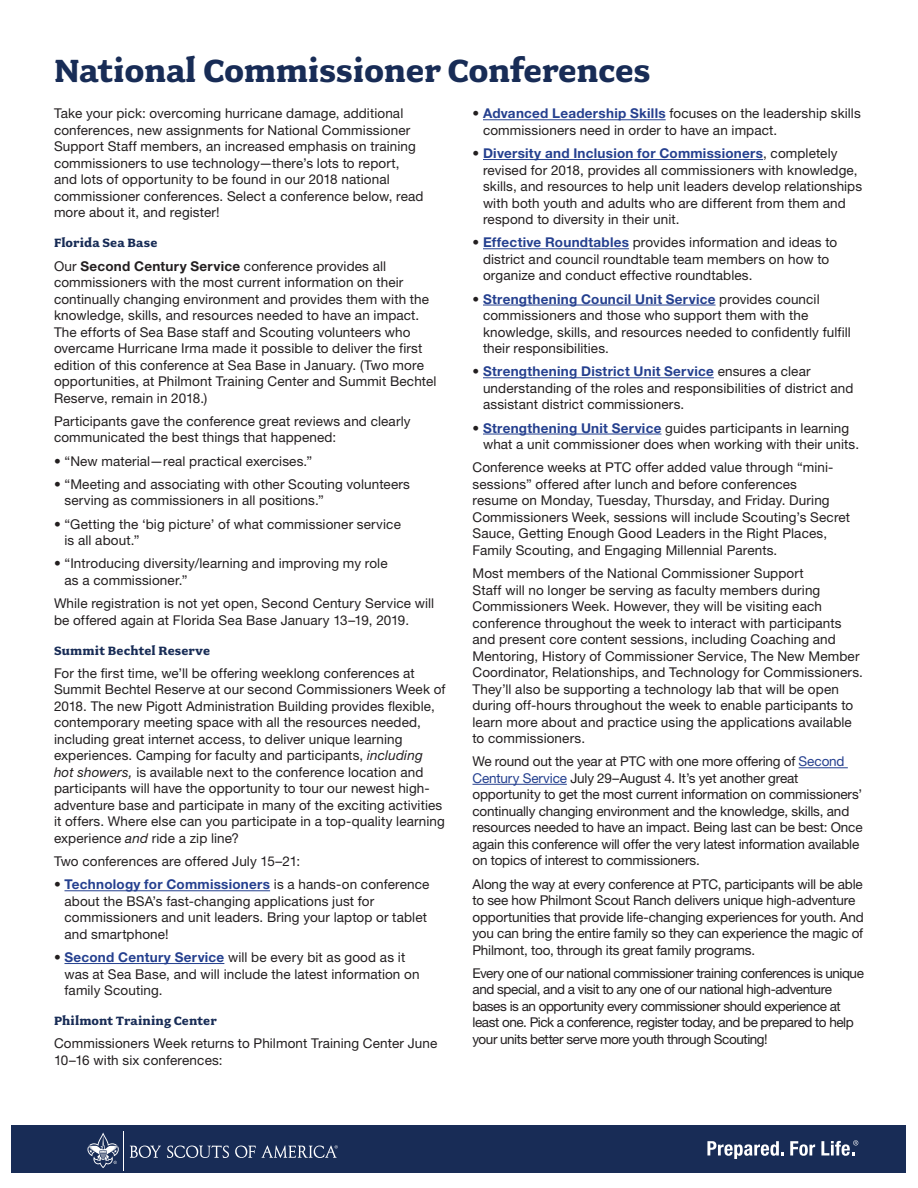
<style>
.page{position:relative;width:918px;height:1188px;background:#fff}
.page>*{position:absolute;margin:0;border:0;box-sizing:border-box;transform-origin:0 0}
.t1{font:700 36px "Fairplex Wide";letter-spacing:-.01em;color:#182c56}
.t2{font:13.5px/16.5px "Helvetica Neue LT Std";letter-spacing:.01em;color:#231f20}
.t3{font:13.5px/16.5px "Helvetica Neue LT Std";letter-spacing:-.01em;color:#231f20}
.t4{font:13.5px/16.5px "Helvetica Neue LT Std";letter-spacing:-.03em;color:#231f20}
.t5{font:700 13.5px "Fairplex Wide";letter-spacing:.01em;color:#182c56}
.s1{font-weight:700}
.s2{font-style:italic}
.s3{font-weight:700;color:#25408f}
.s4{color:#25408f}
</style>
<div class="page">
<div style="left:12px;top:1126px;width:894px;height:47px;background:#182c56"></div>
<svg style="left:87px;top:1133px;width:32px;height:35px"></svg>
<hr style="left:123px;top:1131px;width:1px;height:40px;background:#fff">
<svg style="left:130px;top:1146px;width:31px;height:12px"></svg>
<svg style="left:167px;top:1146px;width:62px;height:12px"></svg>
<svg style="left:235px;top:1146px;width:21px;height:12px"></svg>
<svg style="left:262px;top:1145px;width:76px;height:13px"></svg>
<svg style="left:707px;top:1141px;width:77px;height:18px"></svg>
<svg style="left:790px;top:1141px;width:25px;height:15px"></svg>
<svg style="left:821px;top:1140px;width:37px;height:16px"></svg>
<hr style="left:65px;top:890px;width:205px;height:1px;background:#25408f">
<hr style="left:65px;top:963px;width:159px;height:1px;background:#25408f">
<hr style="left:483px;top:119px;width:183px;height:1px;background:#25408f">
<hr style="left:483px;top:159px;width:280px;height:1px;background:#25408f">
<hr style="left:483px;top:248px;width:146px;height:1px;background:#25408f">
<hr style="left:483px;top:305px;width:233px;height:1px;background:#25408f">
<hr style="left:483px;top:377px;width:231px;height:1px;background:#25408f">
<hr style="left:483px;top:434px;width:178px;height:1px;background:#25408f">
<hr style="left:799px;top:767px;width:49px;height:1px;background:#25408f">
<hr style="left:472px;top:784px;width:95px;height:1px;background:#25408f">
<h1 class="t1" style="left:54px;top:50px;width:598px">National Commissioner Conferences</h1>
<p class="t2" style="left:54px;top:105px;width:371px">Take your pick: overcoming hurricane damage, additional conferences, new assignments for National Commissioner Support Staff members, an increased emphasis on training commissioners to use technology—there’s lots to report, and lots of opportunity to be found in our 2018 national commissioner conferences. Select a conference below, read more about it, and register!</p>
<p class="t5" style="left:54px;top:235px;width:105px">Florida Sea Base</p>
<p class="t2" style="left:54px;top:257px;width:384px">Our <span class="s1">Second Century Service</span> conference provides all commissioners with the most current information on their continually changing environment and provides them with the knowledge, skills, and resources needed to have an impact.<br>The efforts of Sea Base staff and Scouting volunteers who overcame Hurricane Irma made it possible to deliver the first edition of this conference at Sea Base in January. (Two more opportunities, at Philmont Training Center and Summit Bechtel Reserve, remain in 2018.)</p>
<p class="t2" style="left:54px;top:413px;width:358px">Participants gave the conference great reviews and clearly communicated the best things that happened:</p>
<p class="t2" style="left:54px;top:452px;width:260px">• “New material—real practical exercises.”</p>
<p class="t2" style="left:65px;top:476px;width:347px;text-indent:-11px">• “Meeting and associating with other Scouting volunteers serving as commissioners in all positions.”</p>
<p class="t2" style="left:65px;top:515px;width:338px;text-indent:-11px">• “Getting the ‘big picture’ of what commissioner service is all about.”</p>
<p class="t2" style="left:65px;top:555px;width:325px;text-indent:-11px">• “Introducing diversity/learning and improving my role as a commissioner.”</p>
<p class="t2" style="left:54px;top:595px;width:382px">While registration is not yet open, Second Century Service will be offered again at Florida Sea Base January 13–19, 2019.</p>
<p class="t5" style="left:54px;top:643px;width:158px">Summit Bechtel Reserve</p>
<p class="t2" style="left:54px;top:665px;width:393px">For the first time, we’ll be offering weeklong conferences at Summit Bechtel Reserve at our second Commissioners Week of 2018. The new Pigott Administration Building provides flexible, contemporary meeting space with all the resources needed, including great internet access, to deliver unique learning experiences. Camping for faculty and participants, <span class="s2">including hot showers,</span> is available next to the conference location and participants will have the opportunity to tour our newest high&shy;adventure base and participate in many of the exciting activities it offers. Where else can you participate in a top-quality learning experience <span class="s2">and</span> ride a zip line?</p>
<p class="t2" style="left:54px;top:853px;width:248px">Two conferences are offered July 15–21:</p>
<p class="t2" style="left:65px;top:876px;width:367px;text-indent:-11px">• <span class="s3">Technology for Commissioners</span> is a hands-on conference about the BSA’s fast-changing applications just for commissioners and unit leaders. Bring your laptop or tablet and smartphone!</p>
<p class="t2" style="left:65px;top:949px;width:357px;text-indent:-11px">• <span class="s3">Second Century Service</span> will be every bit as good as it was at Sea Base, and will include the latest information on family Scouting.</p>
<p class="t5" style="left:54px;top:1013px;width:164px">Philmont Training Center</p>
<p class="t2" style="left:54px;top:1035px;width:385px">Commissioners Week returns to Philmont Training Center June<br>10–16 with six conferences:</p>
<p class="t2" style="left:483px;top:105px;width:379px;text-indent:-11px">• <span class="s3">Advanced Leadership Skills</span> focuses on the leadership skills commissioners need in order to have an impact.</p>
<p class="t2" style="left:483px;top:145px;width:381px;text-indent:-11px">• <span class="s3">Diversity and Inclusion for Commissioners</span>, completely revised for 2018, provides all commissioners with knowledge, skills, and resources to help unit leaders develop relationships with both youth and adults who are different from them and respond to diversity in their unit.</p>
<p class="t2" style="left:483px;top:234px;width:356px;text-indent:-11px">• <span class="s3">Effective Roundtables</span> provides information and ideas to district and council roundtable team members on how to organize and conduct effective roundtables.</p>
<p class="t2" style="left:483px;top:290px;width:369px;text-indent:-11px">• <span class="s3">Strengthening Council Unit Service</span> provides council commissioners and those who support them with the knowledge, skills, and resources needed to confidently fulfill their responsibilities.</p>
<p class="t2" style="left:483px;top:363px;width:372px;text-indent:-11px">• <span class="s3">Strengthening District Unit Service</span> ensures a clear understanding of the roles and responsibilities of district and assistant district commissioners.</p>
<p class="t2" style="left:483px;top:419px;width:378px;text-indent:-11px">• <span class="s3">Strengthening Unit Service</span> guides participants in learning what a unit commissioner does when working with their units.</p>
<p class="t2" style="left:472px;top:459px;width:379px">Conference weeks at PTC offer added value through “mini&shy;sessions” offered after lunch and before conferences<br>resume on Monday, Tuesday, Thursday, and Friday. During Commissioners Week, sessions will include Scouting’s Secret Sauce, Getting Enough Good Leaders in the Right Places, Family Scouting, and Engaging Millennial Parents.</p>
<p class="t2" style="left:472px;top:565px;width:392px">Most members of the National Commissioner Support<br>Staff will no longer be serving as faculty members during Commissioners Week. However, they will be visiting each conference throughout the week to interact with participants and present core content sessions, including Coaching and Mentoring, History of Commissioner Service, The New Member Coordinator, Relationships, and Technology for Commissioners.<br>They’ll also be supporting a technology lab that will be open during off-hours throughout the week to enable participants to learn more about and practice using the applications available to commissioners.</p>
<p class="t3" style="left:472px;top:753px;width:392px">We round out the year at PTC with one more offering of <span class="s4">Second Century Service</span> July 29–August 4. It’s yet another great opportunity to get the most current information on commissioners’ continually changing environment and the knowledge, skills, and resources needed to have an impact. Being last can be best: Once again this conference will offer the very latest information available on topics of interest to commissioners.</p>
<p class="t3" style="left:472px;top:875px;width:393px">Along the way at every conference at PTC, participants will be able to see how Philmont Scout Ranch delivers unique high-adventure opportunities that provide life-changing experiences for youth. And you can bring the entire family so they can experience the magic of Philmont, too, through its great family programs.</p>
<p class="t4" style="left:472px;top:965px;width:393px">Every one of our national commissioner training conferences is unique and special, and a visit to any one of our national high-adventure bases is an opportunity every commissioner should experience at least one. Pick a conference, register today, and be prepared to help your units better serve more youth through Scouting!</p>
</div>
